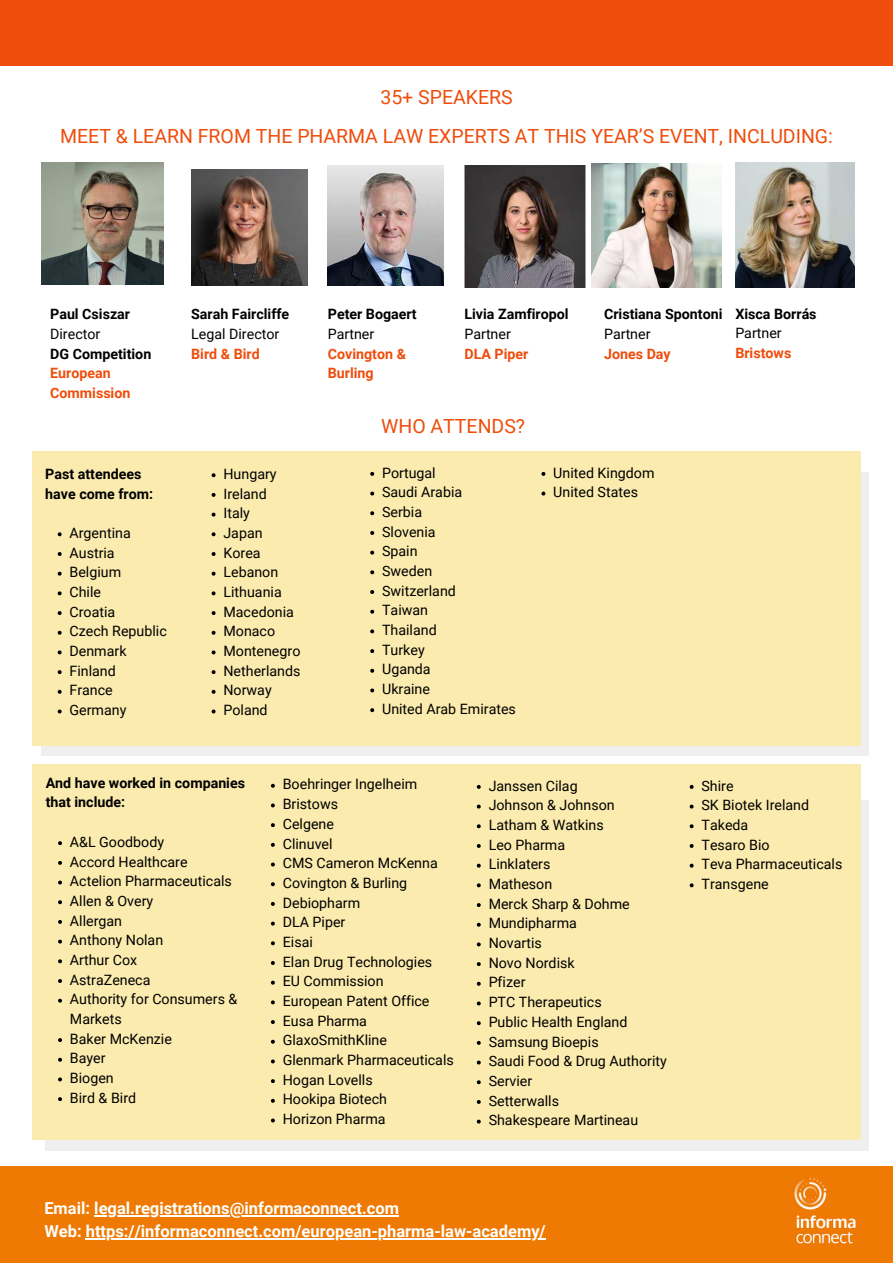
<style>
.page{position:relative;width:893px;height:1263px;background:#fff}
.page>*{position:absolute;margin:0;border:0;box-sizing:border-box;transform-origin:0 0}
.t1{font:19.5px/39.4px "Roboto";color:#ee4d0c;text-align:center}
.t2{font:700 16.5px/23px "Roboto";color:#fff}
.t3{font:15px/20.9px "Roboto";color:#fff}
.t4{font:14.25px/19.6px "Roboto";color:#000}
.t5{font:700 14.25px/19.6px "Roboto";color:#000}
.t6{font:700 14.25px/19.6px "Roboto";color:#ee4d0c}
.s1{font-weight:700}
</style>
<div class="page">
<div style="left:0;top:0;width:893px;height:66px;background:#ee4d0c"></div>
<div style="left:0;top:1167px;width:893px;height:96px;background:#ee7a04"></div>
<img style="left:782px;top:1166px;width:85px;height:78px">
<div style="left:45px;top:800px;width:823px;height:350px;background:#efefef"></div>
<div style="left:33px;top:765px;width:827px;height:374px;background:#fbebae"></div>
<div style="left:42px;top:472px;width:827px;height:284px;background:#efefef"></div>
<div style="left:33px;top:452px;width:827px;height:293px;background:#fbebae"></div>
<svg style="left:54px;top:284px;width:110px;height:1px"></svg>
<img style="left:42px;top:162px;width:122px;height:122px">
<img style="left:191px;top:169px;width:117px;height:116px">
<img style="left:328px;top:165px;width:115px;height:120px">
<img style="left:464px;top:165px;width:122px;height:123px">
<img style="left:591px;top:163px;width:130px;height:124px">
<img style="left:735px;top:162px;width:119px;height:126px">
<svg style="left:58px;top:532px;width:4px;height:4px"></svg>
<svg style="left:58px;top:552px;width:4px;height:4px"></svg>
<svg style="left:58px;top:572px;width:4px;height:4px"></svg>
<svg style="left:58px;top:591px;width:4px;height:4px"></svg>
<svg style="left:58px;top:611px;width:4px;height:4px"></svg>
<svg style="left:58px;top:631px;width:4px;height:4px"></svg>
<svg style="left:58px;top:650px;width:4px;height:4px"></svg>
<svg style="left:58px;top:670px;width:4px;height:4px"></svg>
<svg style="left:58px;top:690px;width:4px;height:4px"></svg>
<svg style="left:58px;top:709px;width:4px;height:4px"></svg>
<svg style="left:212px;top:473px;width:3px;height:4px"></svg>
<svg style="left:212px;top:493px;width:3px;height:4px"></svg>
<svg style="left:212px;top:513px;width:3px;height:4px"></svg>
<svg style="left:212px;top:532px;width:3px;height:4px"></svg>
<svg style="left:212px;top:552px;width:3px;height:4px"></svg>
<svg style="left:212px;top:572px;width:3px;height:4px"></svg>
<svg style="left:212px;top:591px;width:3px;height:4px"></svg>
<svg style="left:212px;top:611px;width:3px;height:4px"></svg>
<svg style="left:212px;top:631px;width:3px;height:4px"></svg>
<svg style="left:212px;top:650px;width:3px;height:4px"></svg>
<svg style="left:212px;top:670px;width:3px;height:4px"></svg>
<svg style="left:212px;top:690px;width:3px;height:4px"></svg>
<svg style="left:212px;top:709px;width:3px;height:4px"></svg>
<svg style="left:541px;top:472px;width:4px;height:4px"></svg>
<svg style="left:541px;top:492px;width:4px;height:3px"></svg>
<svg style="left:370px;top:472px;width:4px;height:4px"></svg>
<svg style="left:370px;top:492px;width:4px;height:3px"></svg>
<svg style="left:370px;top:511px;width:4px;height:4px"></svg>
<svg style="left:370px;top:531px;width:4px;height:4px"></svg>
<svg style="left:370px;top:551px;width:4px;height:4px"></svg>
<svg style="left:370px;top:570px;width:4px;height:4px"></svg>
<svg style="left:370px;top:590px;width:4px;height:4px"></svg>
<svg style="left:370px;top:610px;width:4px;height:4px"></svg>
<svg style="left:370px;top:629px;width:4px;height:4px"></svg>
<svg style="left:370px;top:649px;width:4px;height:4px"></svg>
<svg style="left:370px;top:669px;width:4px;height:4px"></svg>
<svg style="left:370px;top:688px;width:4px;height:4px"></svg>
<svg style="left:370px;top:708px;width:4px;height:4px"></svg>
<svg style="left:58px;top:841px;width:4px;height:4px"></svg>
<svg style="left:58px;top:861px;width:4px;height:4px"></svg>
<svg style="left:58px;top:880px;width:4px;height:4px"></svg>
<svg style="left:58px;top:900px;width:4px;height:4px"></svg>
<svg style="left:58px;top:920px;width:4px;height:4px"></svg>
<svg style="left:58px;top:940px;width:4px;height:3px"></svg>
<svg style="left:58px;top:959px;width:4px;height:4px"></svg>
<svg style="left:58px;top:979px;width:4px;height:4px"></svg>
<svg style="left:58px;top:999px;width:4px;height:4px"></svg>
<svg style="left:58px;top:1038px;width:4px;height:4px"></svg>
<svg style="left:58px;top:1058px;width:4px;height:4px"></svg>
<svg style="left:58px;top:1077px;width:4px;height:4px"></svg>
<svg style="left:58px;top:1097px;width:4px;height:4px"></svg>
<svg style="left:271px;top:784px;width:4px;height:4px"></svg>
<svg style="left:271px;top:803px;width:4px;height:4px"></svg>
<svg style="left:271px;top:823px;width:4px;height:4px"></svg>
<svg style="left:271px;top:843px;width:4px;height:4px"></svg>
<svg style="left:271px;top:862px;width:4px;height:4px"></svg>
<svg style="left:271px;top:882px;width:4px;height:4px"></svg>
<svg style="left:271px;top:902px;width:4px;height:4px"></svg>
<svg style="left:271px;top:922px;width:4px;height:3px"></svg>
<svg style="left:271px;top:941px;width:4px;height:4px"></svg>
<svg style="left:271px;top:961px;width:4px;height:4px"></svg>
<svg style="left:271px;top:981px;width:4px;height:4px"></svg>
<svg style="left:271px;top:1000px;width:4px;height:4px"></svg>
<svg style="left:271px;top:1020px;width:4px;height:4px"></svg>
<svg style="left:271px;top:1040px;width:4px;height:4px"></svg>
<svg style="left:271px;top:1059px;width:4px;height:4px"></svg>
<svg style="left:271px;top:1079px;width:4px;height:4px"></svg>
<svg style="left:271px;top:1099px;width:4px;height:4px"></svg>
<svg style="left:271px;top:1118px;width:4px;height:4px"></svg>
<svg style="left:477px;top:785px;width:4px;height:4px"></svg>
<svg style="left:477px;top:805px;width:4px;height:3px"></svg>
<svg style="left:477px;top:824px;width:4px;height:4px"></svg>
<svg style="left:477px;top:844px;width:4px;height:4px"></svg>
<svg style="left:477px;top:864px;width:4px;height:4px"></svg>
<svg style="left:477px;top:883px;width:4px;height:4px"></svg>
<svg style="left:477px;top:903px;width:4px;height:4px"></svg>
<svg style="left:477px;top:923px;width:4px;height:4px"></svg>
<svg style="left:477px;top:942px;width:4px;height:4px"></svg>
<svg style="left:477px;top:962px;width:4px;height:4px"></svg>
<svg style="left:477px;top:982px;width:4px;height:4px"></svg>
<svg style="left:477px;top:1001px;width:4px;height:4px"></svg>
<svg style="left:477px;top:1021px;width:4px;height:4px"></svg>
<svg style="left:477px;top:1041px;width:4px;height:4px"></svg>
<svg style="left:477px;top:1060px;width:4px;height:4px"></svg>
<svg style="left:477px;top:1080px;width:4px;height:4px"></svg>
<svg style="left:477px;top:1100px;width:4px;height:4px"></svg>
<svg style="left:477px;top:1120px;width:4px;height:3px"></svg>
<svg style="left:689px;top:785px;width:4px;height:4px"></svg>
<svg style="left:689px;top:805px;width:4px;height:3px"></svg>
<svg style="left:689px;top:824px;width:4px;height:4px"></svg>
<svg style="left:689px;top:844px;width:4px;height:4px"></svg>
<svg style="left:689px;top:864px;width:4px;height:4px"></svg>
<svg style="left:689px;top:883px;width:4px;height:4px"></svg>
<hr style="left:94px;top:1215px;width:305px;height:1px;background:#fff">
<hr style="left:86px;top:1238px;width:460px;height:1px;background:#fff">
<h1 class="t1" style="left:60px;top:76px;width:774px">35+ SPEAKERS<br>MEET &amp; LEARN FROM THE PHARMA LAW EXPERTS AT THIS YEAR’S EVENT, INCLUDING:</h1>
<p class="t5" style="left:50px;top:304px;width:81px">Paul Csiszar</p>
<p class="t4" style="left:50px;top:323px;width:52px">Director</p>
<p class="t5" style="left:50px;top:343px;width:103px">DG Competition</p>
<p class="t6" style="left:50px;top:363px;width:82px">European<br>Commission</p>
<p class="t5" style="left:45px;top:463px;width:109px">Past attendees have come from:</p>
<p class="t4" style="left:70px;top:522px;width:99px">Argentina<br>Austria<br>Belgium<br>Chile<br>Croatia<br>Czech Republic<br>Denmark<br>Finland<br>France<br>Germany</p>
<p class="t5" style="left:191px;top:304px;width:100px">Sarah Faircliffe</p>
<p class="t4" style="left:191px;top:323px;width:90px">Legal Director</p>
<p class="t6" style="left:191px;top:343px;width:70px">Bird &amp; Bird</p>
<p class="t5" style="left:328px;top:304px;width:90px">Peter Bogaert</p>
<p class="t4" style="left:328px;top:323px;width:48px">Partner</p>
<p class="t6" style="left:328px;top:343px;width:80px">Covington &amp;<br>Burling</p>
<p class="t5" style="left:464px;top:304px;width:106px">Livia Zamfiropol</p>
<p class="t4" style="left:464px;top:323px;width:48px">Partner</p>
<p class="t6" style="left:464px;top:343px;width:65px">DLA Piper</p>
<p class="t5" style="left:604px;top:304px;width:120px">Cristiana Spontoni</p>
<p class="t4" style="left:604px;top:323px;width:48px">Partner</p>
<p class="t6" style="left:604px;top:343px;width:68px">Jones Day</p>
<p class="t5" style="left:735px;top:303px;width:83px">Xisca Borrás</p>
<p class="t4" style="left:735px;top:323px;width:48px">Partner</p>
<p class="t6" style="left:735px;top:343px;width:58px">Bristows</p>
<h1 class="t1" style="left:381px;top:405px;width:145px">WHO ATTENDS?</h1>
<p class="t4" style="left:223px;top:463px;width:79px">Hungary<br>Ireland<br>Italy<br>Japan<br>Korea<br>Lebanon<br>Lithuania<br>Macedonia<br>Monaco<br>Montenegro<br>Netherlands<br>Norway<br>Poland</p>
<p class="t4" style="left:553px;top:462px;width:103px">United Kingdom<br>United States</p>
<p class="t4" style="left:382px;top:462px;width:135px">Portugal<br>Saudi Arabia<br>Serbia<br>Slovenia<br>Spain<br>Sweden<br>Switzerland<br>Taiwan<br>Thailand<br>Turkey<br>Uganda<br>Ukraine<br>United Arab Emirates</p>
<p class="t5" style="left:46px;top:772px;width:201px">And have worked in companies that include:</p>
<p class="t4" style="left:70px;top:831px;width:169px">A&amp;L Goodbody<br>Accord Healthcare<br>Actelion Pharmaceuticals<br>Allen &amp; Overy<br>Allergan<br>Anthony Nolan<br>Arthur Cox<br>AstraZeneca<br>Authority for Consumers &amp;<br>Markets<br>Baker McKenzie<br>Bayer<br>Biogen<br>Bird &amp; Bird</p>
<p class="t4" style="left:283px;top:774px;width:173px">Boehringer Ingelheim<br>Bristows<br>Celgene<br>Clinuvel<br>CMS Cameron McKenna<br>Covington &amp; Burling<br>Debiopharm<br>DLA Piper<br>Eisai<br>Elan Drug Technologies<br>EU Commission<br>European Patent Office<br>Eusa Pharma<br>GlaxoSmithKline<br>Glenmark Pharmaceuticals<br>Hogan Lovells<br>Hookipa Biotech<br>Horizon Pharma</p>
<p class="t4" style="left:488px;top:775px;width:180px">Janssen Cilag<br>Johnson &amp; Johnson<br>Latham &amp; Watkins<br>Leo Pharma<br>Linklaters<br>Matheson<br>Merck Sharp &amp; Dohme<br>Mundipharma<br>Novartis<br>Novo Nordisk<br>Pfizer<br>PTC Therapeutics<br>Public Health England<br>Samsung Bioepis<br>Saudi Food &amp; Drug Authority<br>Servier<br>Setterwalls<br>Shakespeare Martineau</p>
<p class="t4" style="left:701px;top:775px;width:142px">Shire<br>SK Biotek Ireland<br>Takeda<br>Tesaro Bio<br>Teva Pharmaceuticals<br>Transgene</p>
<p class="t2" style="left:44px;top:1196px;width:503px">Email: legal.registrations@informaconnect.com<br>Web: https://informaconnect.com/european-pharma-law-academy/</p>
<p class="t3" style="left:29px;top:1201px;width:266px"><span class="s1">More Information:<br>Email:</span> legal.registrations@informa.com</p>
</div>
